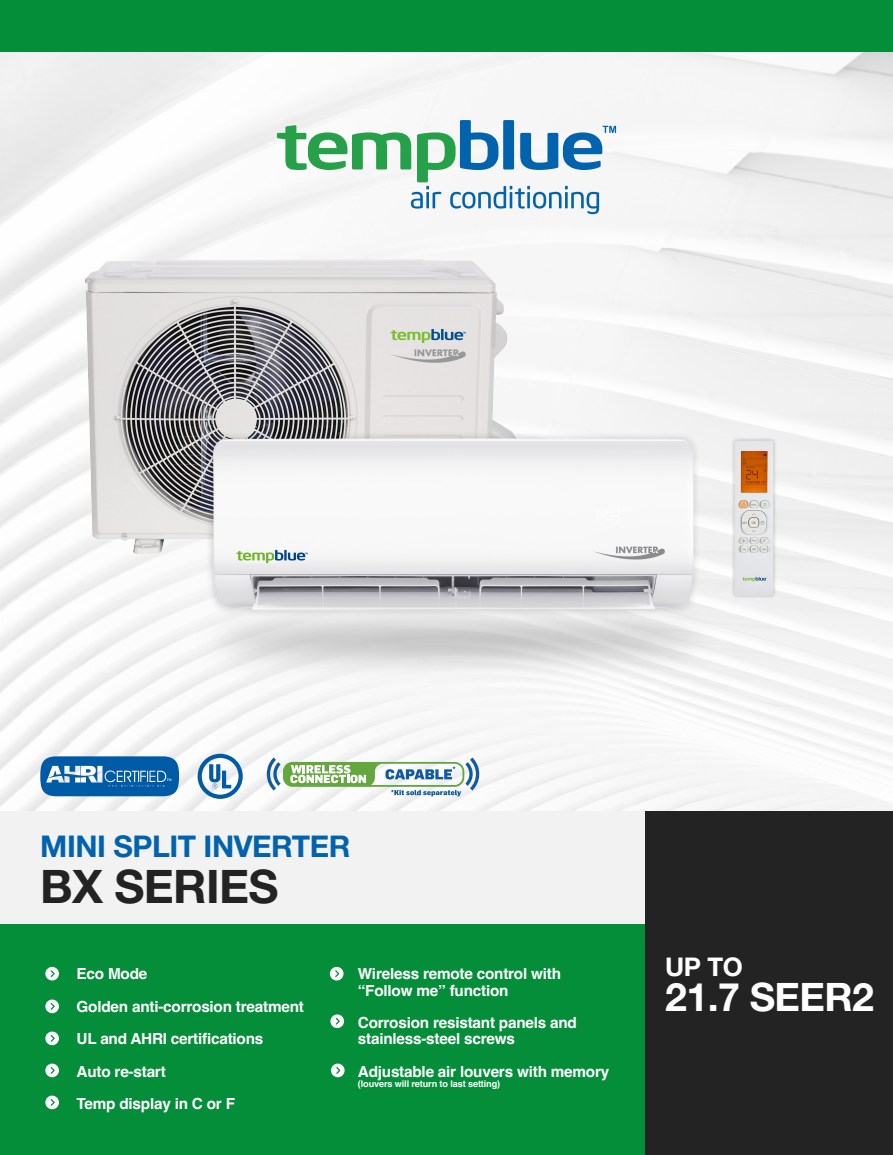
<style>
.page{position:relative;width:893px;height:1155px;background:#fff}
.page>*{position:absolute;margin:0;border:0;box-sizing:border-box;transform-origin:0 0}
.t1{font:700 46.3px "Helvetica Neue";letter-spacing:-.015em;color:#232323}
.t2{font:700 39.27px "Helvetica Neue";letter-spacing:-.015em;color:#fff}
.t3{font:700 29.99px "Helvetica Neue";letter-spacing:-.015em;color:#0162ae}
.t4{font:700 25.79px "Helvetica Neue";color:#fff}
.t5{font:700 15.33px/32.5px "Helvetica";letter-spacing:-.015em;color:#fff}
.t6{font:700 9.17px "Helvetica";letter-spacing:-.015em;color:#fff}
</style>
<div class="page">
<div style="left:0;top:0;width:892px;height:52px;background:#058e3a"></div>
<div style="left:0;top:924px;width:646px;height:231px;background:#058e3a"></div>
<div style="left:0;top:811px;width:646px;height:113px;background:#f2f2f2"></div>
<div style="left:646px;top:811px;width:246px;height:344px;background:#232323"></div>
<svg style="left:277px;top:120px;width:339px;height:85px"></svg>
<svg style="left:330px;top:967px;width:13px;height:14px"></svg>
<svg style="left:330px;top:1014px;width:14px;height:14px"></svg>
<svg style="left:331px;top:1064px;width:14px;height:13px"></svg>
<svg style="left:45px;top:1096px;width:14px;height:13px"></svg>
<svg style="left:45px;top:1064px;width:14px;height:13px"></svg>
<svg style="left:45px;top:1032px;width:14px;height:13px"></svg>
<svg style="left:45px;top:1000px;width:14px;height:13px"></svg>
<svg style="left:45px;top:967px;width:14px;height:14px"></svg>
<img style="left:0;top:205px;width:635px;height:180px">
<img style="left:0;top:385px;width:892px;height:512px">
<h3 class="t3" style="left:40px;top:828px;width:311px">MINI SPLIT INVERTER</h3>
<h1 class="t1" style="left:40px;top:858px;width:239px">BX SERIES</h1>
<p class="t5" style="left:77px;top:959px;width:229px">Eco Mode<br>Golden anti-corrosion treatment<br>UL and AHRI certifications<br>Auto re-start<br>Temp display in C or F</p>
<p class="t5" style="left:358px;top:968px;width:205px;line-height:16.2px">Wireless remote control with “Follow me” function</p>
<p class="t5" style="left:358px;top:1016px;width:221px;line-height:16.2px">Corrosion resistant panels and stainless-steel screws</p>
<p class="t5" style="left:358px;top:1057px;width:253px">Adjustable air louvers with memory</p>
<p class="t6" style="left:358px;top:1078px;width:144px">(louvers will return to last setting)</p>
<h3 class="t4" style="left:665px;top:951px;width:79px">UP TO</h3>
<h2 class="t2" style="left:665px;top:972px;width:210px">21.7 SEER2</h2>
</div>
